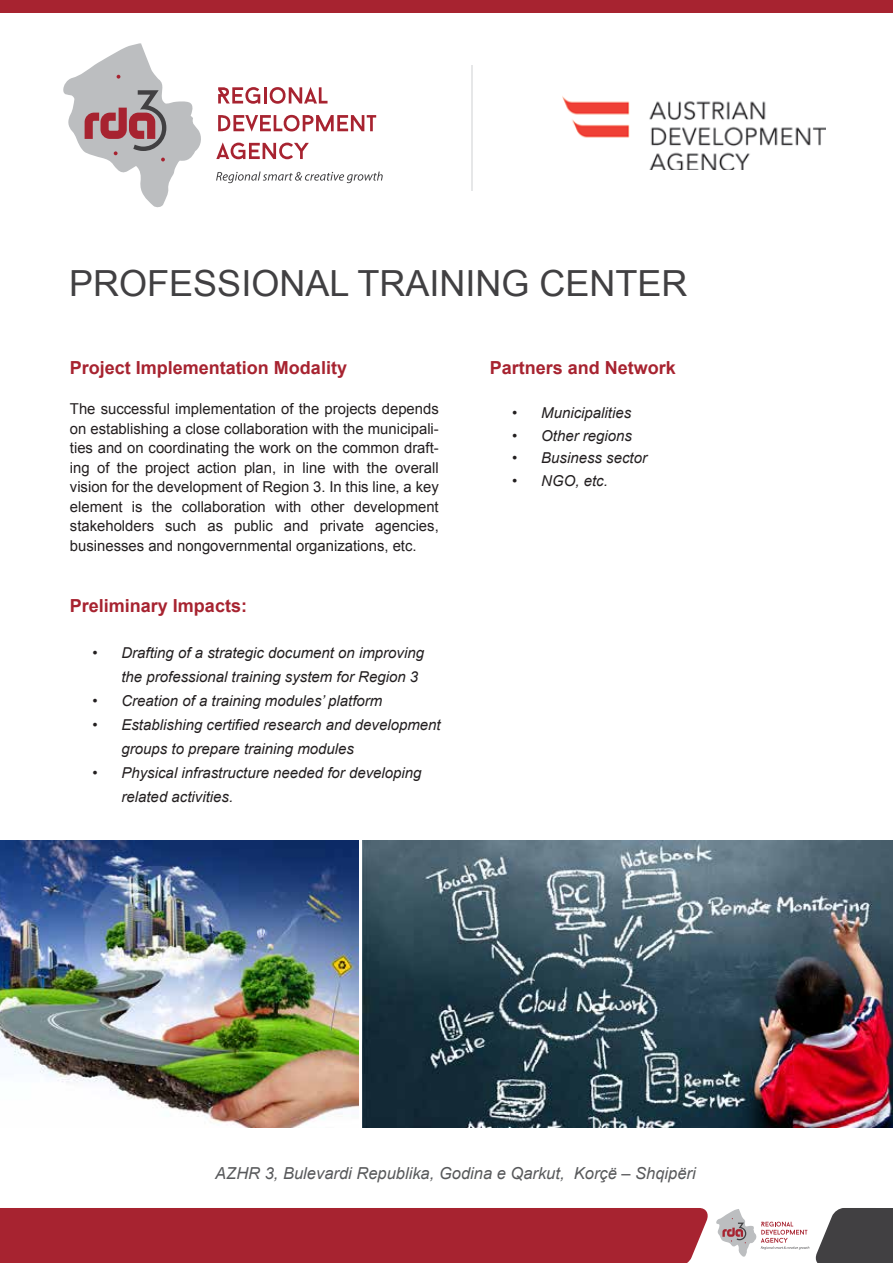
<style>
.page{position:relative;width:893px;height:1263px;background:#fff}
.page>*{position:absolute;margin:0;border:0;box-sizing:border-box;transform-origin:0 0}
.t1{font:36px "Arial";color:#414042}
.t2{font:700 18px "Arial";color:#a72330}
.t3{font:italic 16.5px "Arial";color:#58595b}
.t4{font:15px/19.5px "Arial";color:#231f20;text-align:justify}
.t5{font:italic 15px/24px "Arial";color:#231f20}
</style>
<div class="page">
<div style="left:0;top:1208px;width:708px;height:55px;background:#a72330"></div>
<div style="left:868px;top:1208px;width:25px;height:55px;background:#414042"></div>
<div style="left:0;top:0;width:893px;height:13px;background:#a72330"></div>
<svg style="left:716px;top:1208px;width:152px;height:55px"></svg>
<hr style="left:471px;top:65px;width:2px;height:125px;background:#e6e7e8">
<img style="left:562px;top:96px;width:263px;height:74px">
<svg style="left:218px;top:87px;width:42px;height:17px"></svg>
<hr style="left:264px;top:87px;width:3px;height:16px;background:#a72330">
<svg style="left:269px;top:87px;width:58px;height:17px"></svg>
<svg style="left:218px;top:115px;width:158px;height:17px"></svg>
<svg style="left:216px;top:142px;width:93px;height:17px"></svg>
<svg style="left:216px;top:172px;width:167px;height:11px"></svg>
<svg style="left:63px;top:43px;width:138px;height:165px"></svg>
<img style="left:0;top:841px;width:358px;height:286px">
<img style="left:363px;top:840px;width:530px;height:287px">
<h1 class="t1" style="left:69px;top:260px;width:620px">PROFESSIONAL TRAINING CENTER</h1>
<p class="t2" style="left:70px;top:356px;width:279px">Project Implementation Modality</p>
<p class="t4" style="left:70px;top:400px;width:370px">The successful implementation of the projects depends on establishing a close collaboration with the municipali&shy;ties and on coordinating the work on the common draft&shy;ing of the project action plan, in line with the overall vision for the development of Region 3. In this line, a key element is the collaboration with other development stakeholders such as public and private agencies, businesses and nongovernmental organizations, etc.</p>
<p class="t2" style="left:70px;top:594px;width:179px">Preliminary Impacts:</p>
<p class="t5" style="left:121px;top:641px;width:304px;text-indent:-29px">• Drafting of a strategic document on improving the professional training system for Region 3</p>
<p class="t5" style="left:92px;top:689px;width:292px">• Creation of a training modules’ platform</p>
<p class="t5" style="left:121px;top:713px;width:321px;text-indent:-29px">• Establishing certified research and development groups to prepare training modules</p>
<p class="t5" style="left:121px;top:761px;width:302px;text-indent:-29px">• Physical infrastructure needed for developing related activities.</p>
<p class="t2" style="left:490px;top:356px;width:188px">Partners and Network</p>
<p class="t5" style="left:512px;top:401px;width:121px">• Municipalities</p>
<p class="t5" style="left:512px;top:423px;width:121px">• Other regions</p>
<p class="t5" style="left:512px;top:446px;width:136px">• Business sector</p>
<p class="t5" style="left:512px;top:468px;width:97px">• NGO, etc.</p>
<p class="t3" style="left:215px;top:1162px;width:482px">AZHR 3, Bulevardi Republika, Godina e Qarkut, Korçë – Shqipëri</p>
</div>
